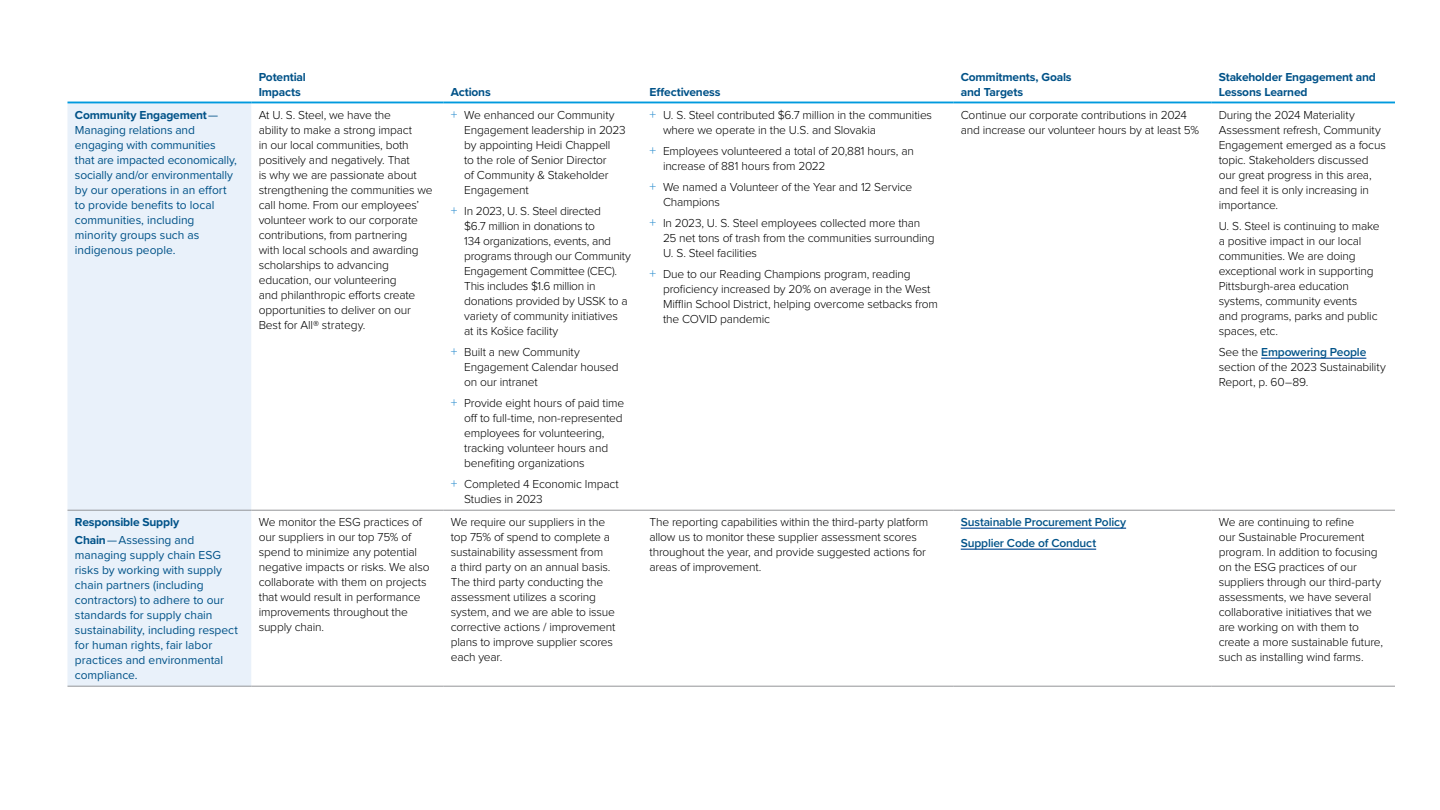
<style>
.page{position:relative;width:1440px;height:810px;background:#fff}
.page>*{position:absolute;margin:0;border:0;box-sizing:border-box;transform-origin:0 0}
.t1{font:300 12px/15px "Proxima Nova";letter-spacing:-.015em;color:#000}
.t2{font:12px/15px "Proxima Nova";letter-spacing:-.005em;color:#005288}
.t3{font:700 12px/14.2px "Proxima Nova";letter-spacing:-.015em;color:#005288}
.t4{font:600 12px/21px "Proxima Nova";letter-spacing:-.015em;color:#005288}
.s1{font-weight:700}
.s2{font-size:13.5px;color:#3492d1}
.s3{font-weight:600;color:#005288}
.s4{font-weight:400}
</style>
<div class="page">
<div style="left:68px;top:103px;width:183px;height:583px;background:#e9f1fa"></div>
<hr style="left:68px;top:102px;width:183px;height:1px;background:#009ade">
<hr style="left:251px;top:102px;width:192px;height:1px;background:#009ade">
<hr style="left:443px;top:102px;width:199px;height:1px;background:#009ade">
<hr style="left:642px;top:102px;width:311px;height:1px;background:#009ade">
<hr style="left:953px;top:102px;width:258px;height:1px;background:#009ade">
<hr style="left:1211px;top:102px;width:184px;height:1px;background:#009ade">
<hr style="left:68px;top:510px;width:183px;height:1px;background:#939598">
<hr style="left:251px;top:510px;width:192px;height:1px;background:#939598">
<hr style="left:443px;top:510px;width:199px;height:1px;background:#939598">
<hr style="left:642px;top:510px;width:311px;height:1px;background:#939598">
<hr style="left:953px;top:510px;width:258px;height:1px;background:#939598">
<hr style="left:1211px;top:510px;width:184px;height:1px;background:#939598">
<hr style="left:68px;top:686px;width:183px;height:1px;background:#939598">
<hr style="left:251px;top:686px;width:192px;height:1px;background:#939598">
<hr style="left:443px;top:686px;width:199px;height:1px;background:#939598">
<hr style="left:642px;top:686px;width:311px;height:1px;background:#939598">
<hr style="left:953px;top:686px;width:258px;height:1px;background:#939598">
<hr style="left:1211px;top:686px;width:184px;height:1px;background:#939598">
<hr style="left:1261px;top:358px;width:105px;height:1px;background:#215e9e">
<hr style="left:961px;top:528px;width:165px;height:1px;background:#215e9e">
<hr style="left:961px;top:549px;width:135px;height:1px;background:#215e9e">
<p class="t3" style="left:259px;top:70px;width:49px">Potential<br>Impacts</p>
<p class="t3" style="left:451px;top:84px;width:42px">Actions</p>
<p class="t3" style="left:649px;top:84px;width:72px">Effectiveness</p>
<p class="t2" style="left:75px;top:107px;width:164px"><span class="s1">Community Engagement</span> —<br>Managing relations and engaging with communities that are impacted economically, socially and/or environmentally by our operations in an effort to provide benefits to local communities, including minority groups such as indigenous people.</p>
<p class="t1" style="left:259px;top:108px;width:175px">At U. S. Steel, we have the<br>ability to make a strong impact<br>in our local communities, both positively and negatively. That<br>is why we are passionate about strengthening the communities we call home. From our employees’ volunteer work to our corporate contributions, from partnering<br>with local schools and awarding scholarships to advancing education, our volunteering<br>and philanthropic efforts create opportunities to deliver on our<br>Best for All® strategy.</p>
<p class="t1" style="left:464px;top:108px;width:163px;text-indent:-14px"><span class="s2">+</span> We enhanced our Community<br>Engagement leadership in 2023 by appointing Heidi Chappell<br>to the role of Senior Director<br>of Community &amp; Stakeholder<br>Engagement</p>
<p class="t1" style="left:464px;top:204px;width:168px;text-indent:-14px"><span class="s2">+</span> In 2023, U. S. Steel directed<br>$6.7 million in donations to<br>134 organizations, events, and programs through our Community<br>Engagement Committee (CEC).<br>This includes $1.6 million in donations provided by USSK to a variety of community initiatives<br>at its Košice facility</p>
<p class="t1" style="left:464px;top:345px;width:156px;text-indent:-14px"><span class="s2">+</span> Built a new Community<br>Engagement Calendar housed on our intranet</p>
<p class="t1" style="left:464px;top:396px;width:162px;text-indent:-14px"><span class="s2">+</span> Provide eight hours of paid time off to full-time, non-represented employees for volunteering, tracking volunteer hours and benefiting organizations</p>
<p class="t1" style="left:464px;top:477px;width:156px;text-indent:-14px"><span class="s2">+</span> Completed 4 Economic Impact<br>Studies in 2023</p>
<p class="t1" style="left:663px;top:108px;width:271px;text-indent:-14px"><span class="s2">+</span> U. S. Steel contributed $6.7 million in the communities where we operate in the U.S. and Slovakia</p>
<p class="t1" style="left:663px;top:144px;width:253px;text-indent:-14px"><span class="s2">+</span> Employees volunteered a total of 20,881 hours, an increase of 881 hours from 2022</p>
<p class="t1" style="left:663px;top:180px;width:251px;text-indent:-14px"><span class="s2">+</span> We named a Volunteer of the Year and 12 Service<br>Champions</p>
<p class="t1" style="left:663px;top:216px;width:273px;text-indent:-14px"><span class="s2">+</span> In 2023, U. S. Steel employees collected more than<br>25 net tons of trash from the communities surrounding<br>U. S. Steel facilities</p>
<p class="t1" style="left:663px;top:267px;width:277px;text-indent:-14px"><span class="s2">+</span> Due to our Reading Champions program, reading proficiency increased by 20% on average in the West Mifflin School District, helping overcome setbacks from the COVID pandemic</p>
<p class="t3" style="left:961px;top:70px;width:112px">Commitments, Goals and Targets</p>
<p class="t3" style="left:1219px;top:70px;width:159px">Stakeholder Engagement and<br>Lessons Learned</p>
<p class="t1" style="left:961px;top:108px;width:240px">Continue our corporate contributions in 2024 and increase our volunteer hours by at least 5%</p>
<p class="t1" style="left:1219px;top:108px;width:169px">During the 2024 Materiality<br>Assessment refresh, Community<br>Engagement emerged as a focus topic. Stakeholders discussed our great progress in this area, and feel it is only increasing in importance.</p>
<p class="t1" style="left:1219px;top:219px;width:162px">U. S. Steel is continuing to make a positive impact in our local communities. We are doing exceptional work in supporting<br>Pittsburgh-area education systems, community events and programs, parks and public spaces, etc.</p>
<p class="t1" style="left:1219px;top:345px;width:169px">See the <span class="s3">Empowering People </span>section of the 2023 Sustainability<br>Report, p. 60–89.</p>
<p class="t3" style="left:75px;top:513px;width:121px;line-height:18px">Responsible Supply<br>Chain <span class="s4">— Assessing and</span></p>
<p class="t2" style="left:75px;top:547px;width:165px">managing supply chain ESG risks by working with supply chain partners (including contractors) to adhere to our standards for supply chain sustainability, including respect for human rights, fair labor practices and environmental compliance.</p>
<p class="t1" style="left:259px;top:515px;width:172px">We monitor the ESG practices of our suppliers in our top 75% of spend to minimize any potential negative impacts or risks. We also collaborate with them on projects that would result in performance improvements throughout the supply chain.</p>
<p class="t1" style="left:451px;top:515px;width:166px">We require our suppliers in the top 75% of spend to complete a sustainability assessment from<br>a third party on an annual basis.<br>The third party conducting the assessment utilizes a scoring system, and we are able to issue corrective actions / improvement plans to improve supplier scores each year.</p>
<p class="t1" style="left:649px;top:515px;width:280px">The reporting capabilities within the third-party platform allow us to monitor these supplier assessment scores throughout the year, and provide suggested actions for areas of improvement.</p>
<p class="t4" style="left:961px;top:512px;width:167px">Sustainable Procurement Policy<br>Supplier Code of Conduct</p>
<p class="t1" style="left:1219px;top:515px;width:166px">We are continuing to refine<br>our Sustainable Procurement program. In addition to focusing on the ESG practices of our suppliers through our third-party assessments, we have several collaborative initiatives that we are working on with them to create a more sustainable future, such as installing wind farms.</p>
</div>
